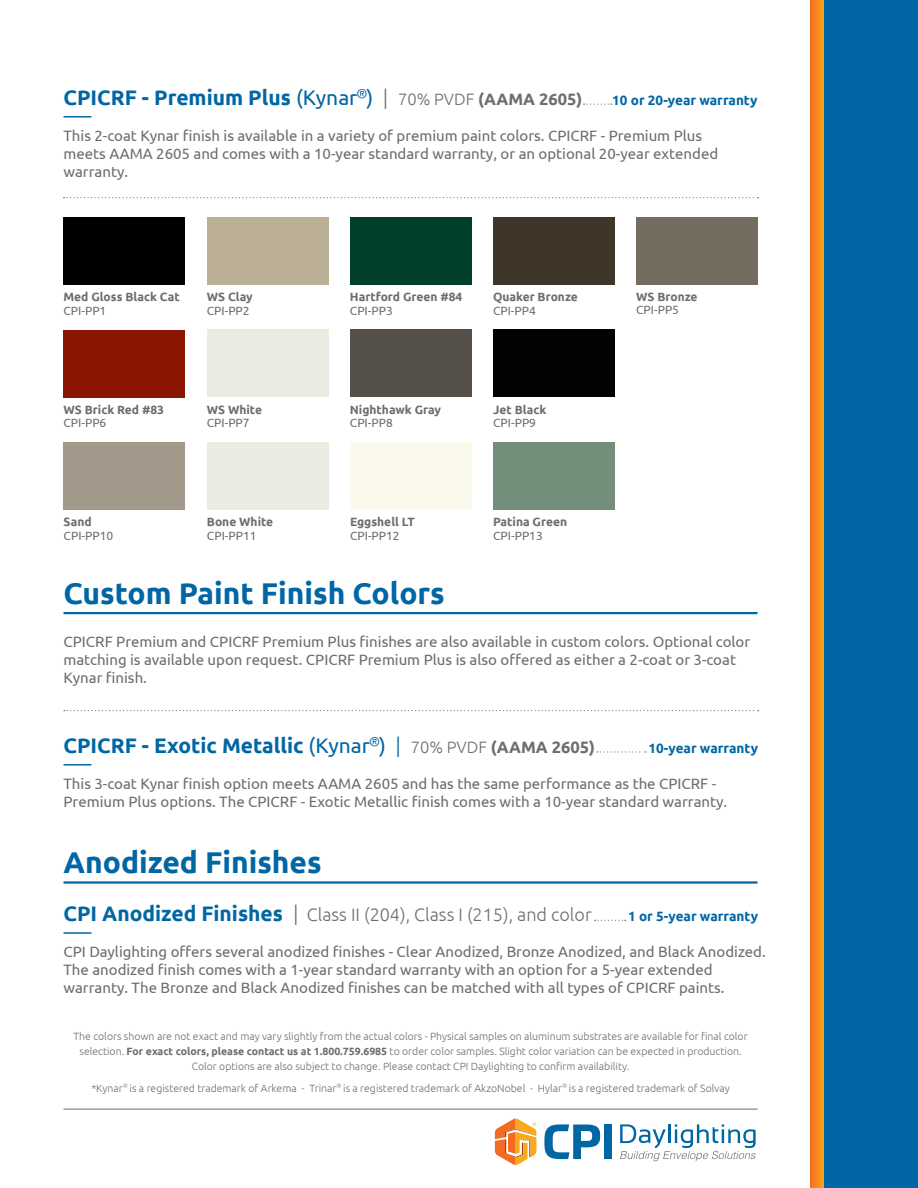
<style>
.page{position:relative;width:918px;height:1188px;background:#fff}
.page>*{position:absolute;margin:0;border:0;box-sizing:border-box;transform-origin:0 0}
.Header_1{font:700 30px "Ubuntu";color:#0066a4}
.Header_2{font:700 21px "Ubuntu";color:#0066a4}
.Header_2-2{font:300 18px "Ubuntu";color:#6c6d70}
.Body_Copy{font:15px/18px "Ubuntu";color:#6c6d70}
.Header_2-3{font:700 13.5px "Ubuntu";color:#0066a4}
.Color_Name{font:700 12px "Ubuntu";color:#6c6d70}
.Body_Copy-2{font:12px "Ubuntu";color:#6c6d70}
.Body_Copy-3{font:300 10.5px/15px "Ubuntu";color:#6c6d70;text-align:center}
.t1{font:4.8px "Swiss 721 BT";color:#f9a91b}
.s1{font-weight:400}
.s2{font-weight:300;color:#6c6d70}
.s3{font-weight:300;font-size:16.5px;color:#6c6d70}
.s4{font-size:16.5px;color:#6c6d70}
.s5{font-weight:300}
.s6{font-weight:700;font-size:21px;color:#0066a4}
.s7{font-size:21px}
.s8{font-weight:700}
</style>
<div class="page">
<div style="left:64px;top:217px;width:121px;height:68px;background:#000"></div>
<div style="left:207px;top:217px;width:121px;height:68px;background:#bbaf95"></div>
<div style="left:350px;top:217px;width:121px;height:68px;background:#00402b"></div>
<div style="left:64px;top:330px;width:121px;height:67px;background:#8b1702"></div>
<div style="left:207px;top:329px;width:121px;height:68px;background:#ebebe2"></div>
<div style="left:350px;top:329px;width:121px;height:68px;background:#55504a"></div>
<div style="left:493px;top:217px;width:122px;height:67px;background:#3f3629"></div>
<div style="left:636px;top:217px;width:122px;height:67px;background:#746d5f"></div>
<div style="left:493px;top:330px;width:122px;height:67px;background:#010203"></div>
<div style="left:64px;top:442px;width:121px;height:68px;background:#a3998a"></div>
<div style="left:207px;top:442px;width:121px;height:68px;background:#ebebe2"></div>
<div style="left:350px;top:442px;width:122px;height:68px;background:#fbf9ec"></div>
<div style="left:493px;top:442px;width:121px;height:68px;background:#738e79"></div>
<div style="left:824px;top:0;width:94px;height:1188px;background:#0066a4"></div>
<svg style="left:810px;top:0;width:14px;height:1188px"></svg>
<svg style="left:544px;top:1124px;width:56px;height:35px"></svg>
<div style="left:604px;top:1125px;width:8px;height:34px;background:#0066a4"></div>
<svg style="left:620px;top:1124px;width:136px;height:37px"></svg>
<svg style="left:495px;top:1119px;width:41px;height:46px"></svg>
<hr style="left:64px;top:1109px;width:694px;height:1px;background:#6c6d70">
<svg style="left:64px;top:197px;width:695px;height:1px"></svg>
<hr style="left:64px;top:881px;width:694px;height:3px;background:#0066a4">
<hr style="left:64px;top:932px;width:27px;height:2px;background:#0066a4">
<svg style="left:595px;top:920px;width:31px;height:1px"></svg>
<hr style="left:64px;top:612px;width:694px;height:2px;background:#0066a4">
<svg style="left:64px;top:710px;width:695px;height:1px"></svg>
<hr style="left:64px;top:764px;width:27px;height:2px;background:#0066a4">
<svg style="left:597px;top:751px;width:49px;height:2px"></svg>
<hr style="left:64px;top:116px;width:27px;height:2px;background:#0066a4">
<svg style="left:584px;top:104px;width:28px;height:1px"></svg>
<p class="Header_2" style="left:64px;top:85px;width:520px">CPICRF - Premium Plus <span class="s1">(Kynar</span><sup>®</sup><span class="s1">)</span> <span class="s2">|</span> <span class="s3">70% PVDF</span> <span class="s4">(AAMA 2605)</span></p>
<p class="Header_2-3" style="left:612px;top:92px;width:147px">10 or 20-year warranty</p>
<p class="Body_Copy" style="left:64px;top:126px;width:656px">This 2-coat Kynar finish is available in a variety of premium paint colors. CPICRF - Premium Plus meets AAMA 2605 and comes with a 10-year standard warranty, or an optional 20-year extended warranty.</p>
<p class="Color_Name" style="left:64px;top:290px;width:118px">Med Gloss Black Cat</p>
<p class="Color_Name" style="left:207px;top:290px;width:48px">WS Clay</p>
<p class="Color_Name" style="left:350px;top:290px;width:114px">Hartford Green #84</p>
<p class="Color_Name" style="left:493px;top:290px;width:86px">Quaker Bronze</p>
<p class="Body_Copy-2" style="left:64px;top:303px;width:44px">CPI-PP1</p>
<p class="Body_Copy-2" style="left:207px;top:303px;width:44px">CPI-PP2</p>
<p class="Body_Copy-2" style="left:350px;top:303px;width:44px">CPI-PP3</p>
<p class="Body_Copy-2" style="left:493px;top:303px;width:44px">CPI-PP4</p>
<p class="Color_Name" style="left:64px;top:402px;width:102px">WS Brick Red #83</p>
<p class="Color_Name" style="left:207px;top:402px;width:57px">WS White</p>
<p class="Color_Name" style="left:350px;top:402px;width:93px">Nighthawk Gray</p>
<p class="Color_Name" style="left:493px;top:402px;width:55px">Jet Black</p>
<p class="Body_Copy-2" style="left:64px;top:416px;width:44px">CPI-PP6</p>
<p class="Body_Copy-2" style="left:207px;top:416px;width:44px">CPI-PP7</p>
<p class="Body_Copy-2" style="left:350px;top:416px;width:44px">CPI-PP8</p>
<p class="Body_Copy-2" style="left:493px;top:416px;width:44px">CPI-PP9</p>
<p class="Color_Name" style="left:64px;top:515px;width:30px">Sand</p>
<p class="Color_Name" style="left:207px;top:515px;width:68px">Bone White</p>
<p class="Color_Name" style="left:350px;top:515px;width:66px">Eggshell LT</p>
<p class="Body_Copy-2" style="left:64px;top:528px;width:51px">CPI-PP10</p>
<p class="Body_Copy-2" style="left:207px;top:528px;width:51px">CPI-PP11</p>
<p class="Body_Copy-2" style="left:350px;top:528px;width:51px">CPI-PP12</p>
<p class="Color_Name" style="left:493px;top:515px;width:75px">Patina Green</p>
<p class="Body_Copy-2" style="left:493px;top:528px;width:51px">CPI-PP13</p>
<p class="Color_Name" style="left:636px;top:289px;width:63px">WS Bronze</p>
<p class="Body_Copy-2" style="left:636px;top:303px;width:44px">CPI-PP5</p>
<p class="Header_1" style="left:64px;top:575px;width:383px">Custom Paint Finish Colors</p>
<p class="Body_Copy" style="left:64px;top:632px;width:688px">CPICRF Premium and CPICRF Premium Plus finishes are also available in custom colors. Optional color matching is available upon request. CPICRF Premium Plus is also offered as either a 2-coat or 3-coat<br>Kynar finish.</p>
<p class="Header_2" style="left:64px;top:732px;width:533px">CPICRF - Exotic Metallic <span class="s1">(Kynar</span><sup>®</sup><span class="s1">)</span> <span class="s5">|</span> <span class="s3">70% PVDF</span> <span class="s4">(AAMA 2605)</span></p>
<p class="Header_2-3" style="left:649px;top:740px;width:111px">10-year warranty</p>
<p class="Body_Copy" style="left:64px;top:774px;width:665px">This 3-coat Kynar finish option meets AAMA 2605 and has the same performance as the CPICRF -<br>Premium Plus options. The CPICRF - Exotic Metallic finish comes with a 10-year standard warranty.</p>
<p class="Header_1" style="left:64px;top:844px;width:260px">Anodized Finishes</p>
<p class="Header_2-2" style="left:64px;top:903px;width:530px"><span class="s6">CPI Anodized Finishes</span> <span class="s7">|</span> Class II (204), Class I (215), and color</p>
<p class="Header_2-3" style="left:628px;top:908px;width:131px">1 or 5-year warranty</p>
<p class="Body_Copy" style="left:64px;top:942px;width:704px">CPI Daylighting offers several anodized finishes - Clear Anodized, Bronze Anodized, and Black Anodized.<br>The anodized finish comes with a 1-year standard warranty with an option for a 5-year extended warranty. The Bronze and Black Anodized finishes can be matched with all types of CPICRF paints.</p>
<p class="Body_Copy-3" style="left:74px;top:1028px;width:676px">The colors shown are not exact and may vary slightly from the actual colors - Physical samples on aluminum substrates are available for final color selection. <span class="s8">For exact colors, please contact us at 1.800.759.6985</span> to order color samples. Slight color variation can be expected in production.<br>Color options are also subject to change. Please contact CPI Daylighting to confirm availability.</p>
<p class="Body_Copy-3" style="left:91px;top:1080px;width:640px">*Kynar<sup>®</sup> is a registered trademark of Arkema - Trinar<sup>®</sup> is a registered trademark of AkzoNobel - Hylar<sup>®</sup> is a registered trademark of Solvay</p>
<p class="t1" style="left:533px;top:1121px;width:6px">®</p>
</div>
